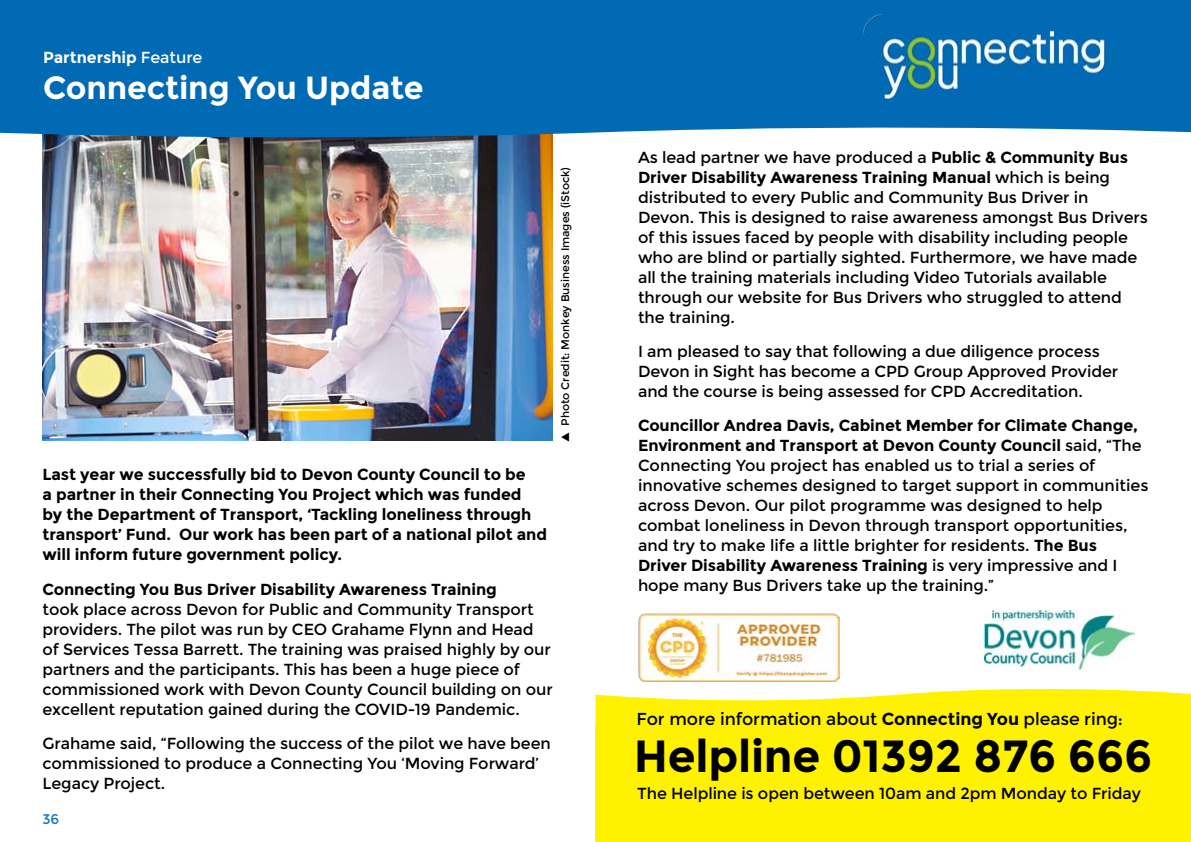
<style>
.page{position:relative;width:1191px;height:842px;background:#fff}
.page>*{position:absolute;margin:0;border:0;box-sizing:border-box;transform-origin:0 0}
.t1{font:700 45px "Montserrat";letter-spacing:-.005em;color:#000}
.t2{font:700 32px "Montserrat";letter-spacing:-.005em;color:#fff}
.t3{font:17.3px "Montserrat";letter-spacing:-.005em;color:#000}
.t4{font:16px/20px "Montserrat";letter-spacing:-.005em;color:#000}
.t5{font:700 16px/20px "Montserrat";letter-spacing:-.005em;color:#000}
.t6{font:700 16px "Montserrat";letter-spacing:-.005em;color:#fff}
.t7{font:14px "Montserrat";color:#1079bf}
.t8{font:11px "Montserrat";letter-spacing:-.005em;color:#000}
.s1{font-weight:400}
.s2{font-weight:700}
</style>
<div class="page">
<img style="left:43px;top:143px;width:510px;height:298px">
<div style="left:0;top:0;width:1191px;height:109px;background:#006ab4"></div>
<svg style="left:0;top:109px;width:1191px;height:34px;fill:#006ab4"></svg>
<div style="left:595px;top:725px;width:596px;height:117px;background:#fff200"></div>
<svg style="left:595px;top:688px;width:596px;height:37px"></svg>
<img style="left:863px;top:15px;width:253px;height:86px">
<img style="left:984px;top:611px;width:150px;height:60px">
<img style="left:639px;top:613px;width:200px;height:69px">
<p class="t6" style="left:43px;top:48px;width:161px">Partnership <span class="s1">Feature</span></p>
<h2 class="t2" style="left:43px;top:69px;width:382px">Connecting You Update</h2>
<p class="t8" style="left:559px;top:441px;width:276px;rotate:-90deg">▲ Photo Credit: Monkey Business Images (iStock)</p>
<p class="t5" style="left:43px;top:465px;width:506px">Last year we successfully bid to Devon County Council to be<br>a partner in their Connecting You Project which was funded<br>by the Department of Transport, ‘Tackling loneliness through transport’ Fund. Our work has been part of a national pilot and will inform future government policy.</p>
<p class="t5" style="left:43px;top:579px;width:456px">Connecting You Bus Driver Disability Awareness Training</p>
<p class="t4" style="left:43px;top:599px;width:512px">took place across Devon for Public and Community Transport providers. The pilot was run by CEO Grahame Flynn and Head of Services Tessa Barrett. The training was praised highly by our partners and the participants. This has been a huge piece of commissioned work with Devon County Council building on our excellent reputation gained during the COVID-19 Pandemic.</p>
<p class="t4" style="left:43px;top:733px;width:510px">Grahame said, “Following the success of the pilot we have been commissioned to produce a Connecting You ‘Moving Forward’<br>Legacy Project.</p>
<p class="t7" style="left:43px;top:811px;width:18px">36</p>
<p class="t4" style="left:638px;top:147px;width:511px">As lead partner we have produced a <span class="s2">Public &amp; Community Bus Driver Disability Awareness Training Manual</span> which is being distributed to every Public and Community Bus Driver in Devon. This is designed to raise awareness amongst Bus Drivers of this issues faced by people with disability including people who are blind or partially sighted. Furthermore, we have made all the training materials including Video Tutorials available through our website for Bus Drivers who struggled to attend the training.</p>
<p class="t4" style="left:638px;top:342px;width:481px">I am pleased to say that following a due diligence process<br>Devon in Sight has become a CPD Group Approved Provider and the course is being assessed for CPD Accreditation.</p>
<p class="t4" style="left:638px;top:416px;width:512px"><span class="s2">Councillor Andrea Davis, Cabinet Member for Climate Change, Environment and Transport at Devon County Council</span> said, “The Connecting You project has enabled us to trial a series of innovative schemes designed to target support in communities across Devon. Our pilot programme was designed to help combat loneliness in Devon through transport opportunities, and try to make life a little brighter for residents. <span class="s2">The Bus Driver Disability Awareness Training</span> is very impressive and I hope many Bus Drivers take up the training.”</p>
<p class="t3" style="left:636px;top:709px;width:488px">For more information about <span class="s2">Connecting You</span> please ring:</p>
<h1 class="t1" style="left:634px;top:729px;width:520px">Helpline 01392 876 666</h1>
<p class="t4" style="left:637px;top:784px;width:505px">The Helpline is open between 10am and 2pm Monday to Friday</p>
</div>
